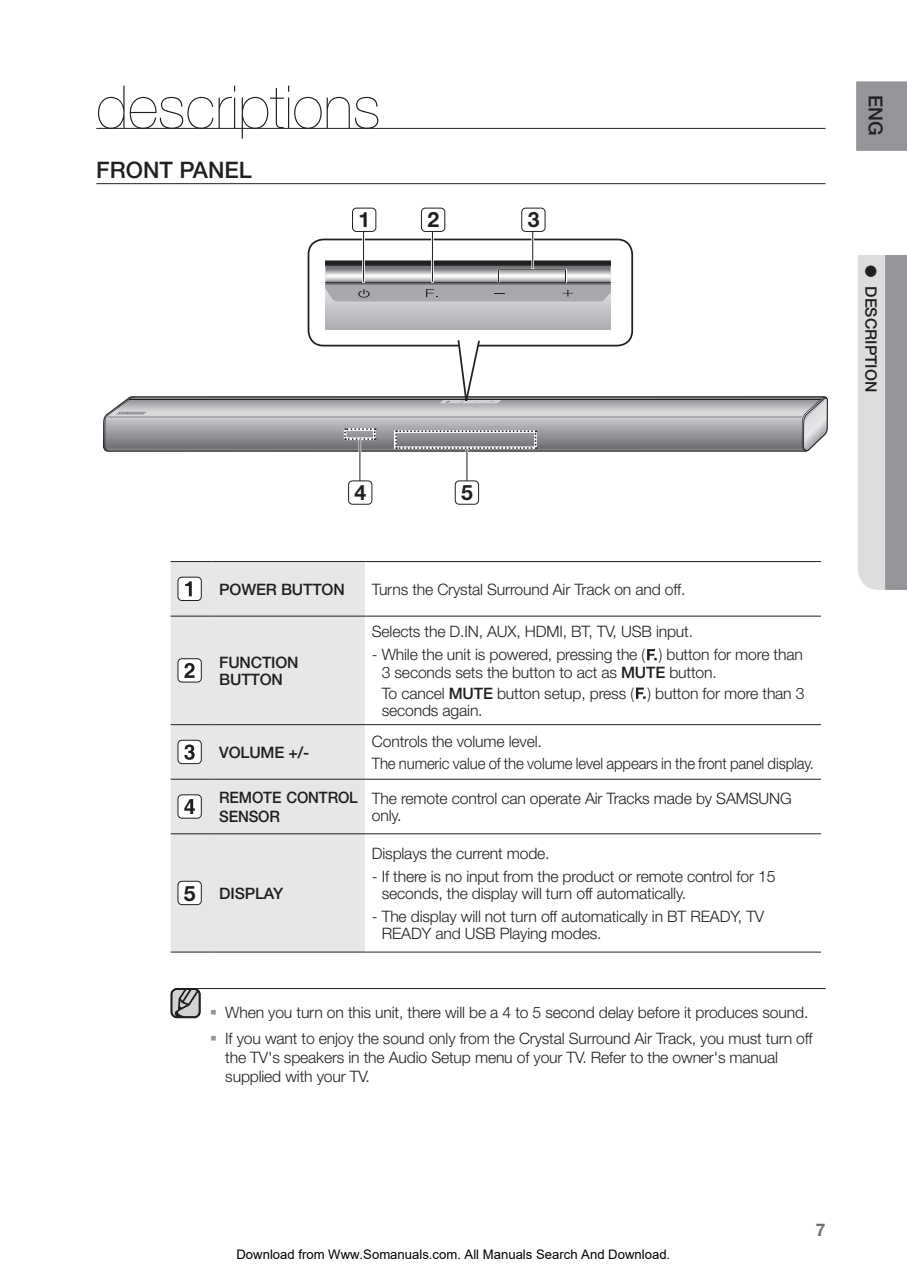
<style>
.page{position:relative;width:907px;height:1279px;background:#fff}
.page>*{position:absolute;margin:0;border:0;box-sizing:border-box;transform-origin:0 0}
.t1{font:59.5px "Helvetica Neue Ultra Light si";color:#231f20}
.t2{font:22.75px "Helvetica Neue Medium si";color:#231f20}
.t3{font:700 21.18px "Helvetica Neue";color:#231f20}
.t4{font:500 19.25px "Helvetica Neue";color:#231f20}
.t5{font:700 17.5px "Helvetica Neue";color:#6c6d70}
.t6{font:15.75px/17.5px "Helvetica Neue Light si";letter-spacing:-.01em;color:#231f20}
.t7{font:15.75px/17.5px "Helvetica Neue Medium si";letter-spacing:-.01em;color:#231f20}
.t8{font:15.75px "Helvetica Neue Medium si";letter-spacing:-.01em;color:#231f20;scale:.95 1}
.t9{font:500 15.75px "Helvetica Neue";color:#231f20}
.t10{font:13.12px "Arial";color:#000}
.s1{font-family:"Helvetica Neue Medium si"}
.s2{font-family:"Helvetica Neue";font-weight:700;font-size:21.18px}
.s3{font-family:"Arial";font-weight:700;font-size:17.5px;color:#939598}
</style>
<div class="page">
<div style="left:856px;top:81px;width:51px;height:70px;background:#939598"></div>
<svg style="left:858px;top:255px;width:49px;height:335px;background:#bbbdbf"></svg>
<hr style="left:96px;top:183px;width:729px;height:1px;background:#231f20">
<hr style="left:176px;top:988px;width:649px;height:1px;background:#231f20">
<div style="left:308px;top:239px;width:325px;height:107px;border:2px solid #231f20;border-radius:15px"></div>
<svg style="left:326px;top:261px;width:284px;height:69px;background:#a8a8ab"></svg>
<hr style="left:362px;top:208px;width:3px;height:75px;background:#fff">
<hr style="left:363px;top:208px;width:1px;height:74px;background:#231f20">
<div style="left:352px;top:208px;width:24px;height:23px;background:#fff;border-radius:4px"></div>
<div style="left:352px;top:208px;width:24px;height:24px;border:1px solid #231f20;border-radius:4px"></div>
<hr style="left:431px;top:208px;width:3px;height:75px;background:#fff">
<hr style="left:432px;top:208px;width:1px;height:74px;background:#231f20">
<div style="left:421px;top:208px;width:24px;height:23px;background:#fff;border-radius:4px"></div>
<div style="left:421px;top:208px;width:24px;height:24px;border:1px solid #231f20;border-radius:4px"></div>
<hr style="left:531px;top:209px;width:3px;height:60px;background:#fff">
<hr style="left:532px;top:209px;width:1px;height:59px;background:#231f20">
<div style="left:522px;top:208px;width:23px;height:23px;background:#fff;border-radius:4px"></div>
<div style="left:521px;top:208px;width:24px;height:24px;border:1px solid #231f20;border-radius:4px"></div>
<div style="left:498px;top:269px;width:68px;height:14px;border:1px solid #231f20"></div>
<hr style="left:466px;top:449px;width:1px;height:48px;background:#231f20">
<div style="left:455px;top:481px;width:24px;height:23px;background:#fff;border-radius:4px"></div>
<div style="left:455px;top:481px;width:24px;height:23px;border:1px solid #231f20;border-radius:4px"></div>
<svg style="left:103px;top:338px;width:725px;height:114px"></svg>
<hr style="left:359px;top:439px;width:2px;height:59px;background:#fff">
<hr style="left:359px;top:439px;width:1px;height:58px;background:#231f20">
<div style="left:349px;top:481px;width:23px;height:23px;background:#fff;border-radius:4px"></div>
<div style="left:348px;top:481px;width:24px;height:23px;border:1px solid #231f20;border-radius:4px"></div>
<div style="left:171px;top:562px;width:194px;height:390px;background:#e6e7e9"></div>
<hr style="left:171px;top:561px;width:41px;height:1px;background:#231f20">
<hr style="left:212px;top:561px;width:153px;height:1px;background:#231f20">
<hr style="left:365px;top:561px;width:456px;height:1px;background:#231f20">
<hr style="left:171px;top:616px;width:41px;height:1px;background:#231f20">
<hr style="left:171px;top:724px;width:41px;height:1px;background:#231f20">
<hr style="left:212px;top:724px;width:153px;height:1px;background:#231f20">
<hr style="left:171px;top:779px;width:41px;height:1px;background:#231f20">
<hr style="left:212px;top:779px;width:153px;height:1px;background:#231f20">
<hr style="left:171px;top:833px;width:41px;height:1px;background:#231f20">
<hr style="left:212px;top:833px;width:153px;height:1px;background:#231f20">
<hr style="left:365px;top:833px;width:456px;height:1px;background:#231f20">
<hr style="left:171px;top:952px;width:41px;height:1px;background:#231f20">
<hr style="left:212px;top:952px;width:153px;height:1px;background:#231f20">
<hr style="left:212px;top:616px;width:153px;height:1px;background:#231f20">
<hr style="left:365px;top:616px;width:456px;height:1px;background:#231f20">
<hr style="left:365px;top:724px;width:456px;height:1px;background:#231f20">
<hr style="left:365px;top:779px;width:456px;height:1px;background:#231f20">
<hr style="left:365px;top:952px;width:456px;height:1px;background:#231f20">
<div style="left:178px;top:577px;width:23px;height:23px;background:#fff;border-radius:4px"></div>
<div style="left:178px;top:577px;width:24px;height:24px;border:1px solid #231f20;border-radius:4px"></div>
<svg style="left:185px;top:581px;width:7px;height:15px"></svg>
<div style="left:178px;top:659px;width:23px;height:23px;background:#fff;border-radius:4px"></div>
<div style="left:178px;top:658px;width:24px;height:24px;border:1px solid #231f20;border-radius:4px"></div>
<svg style="left:184px;top:663px;width:11px;height:15px"></svg>
<svg style="left:647px;top:649px;width:10px;height:11px"></svg>
<svg style="left:636px;top:688px;width:10px;height:11px"></svg>
<div style="left:178px;top:740px;width:23px;height:24px;background:#fff;border-radius:4px"></div>
<div style="left:178px;top:740px;width:24px;height:24px;border:1px solid #231f20;border-radius:4px"></div>
<svg style="left:184px;top:744px;width:11px;height:16px"></svg>
<div style="left:178px;top:795px;width:23px;height:23px;background:#fff;border-radius:4px"></div>
<div style="left:178px;top:795px;width:24px;height:23px;border:1px solid #231f20;border-radius:4px"></div>
<svg style="left:184px;top:799px;width:11px;height:15px"></svg>
<div style="left:178px;top:881px;width:23px;height:24px;background:#fff;border-radius:4px"></div>
<div style="left:178px;top:881px;width:24px;height:24px;border:1px solid #231f20;border-radius:4px"></div>
<svg style="left:170px;top:988px;width:31px;height:31px"></svg>
<hr style="left:96px;top:128px;width:729px;height:1px;background:#231f20">
<h1 class="t1" style="left:96px;top:73px;width:286px">descriptions</h1>
<h2 class="t2" style="left:96px;top:157px;width:149px">FRONT PANEL</h2>
<h3 class="t3" style="left:359px;top:207px;width:13px">1</h3>
<h3 class="t3" style="left:427px;top:207px;width:13px">2</h3>
<h3 class="t3" style="left:528px;top:207px;width:13px">3</h3>
<h3 class="t3" style="left:355px;top:480px;width:13px">4</h3>
<h3 class="t3" style="left:461px;top:480px;width:13px">5</h3>
<p class="t7" style="left:219px;top:580px;width:125px">POWER BUTTON</p>
<p class="t6" style="left:372px;top:580px;width:315px">Turns the Crystal Surround Air Track on and off.</p>
<p class="t7" style="left:219px;top:653px;width:30px">FUNCTI</p>
<p class="t7" style="left:219px;top:653px;width:79px;text-indent:56px">ON<br>BUTTON</p>
<p class="t6" style="left:372px;top:622px;width:323px">Selects the D.IN, AUX, HDMI, BT, TV, USB input.</p>
<p class="t6" style="left:382px;top:646px;width:423px;text-indent:-10px">- While the unit is powered, pressing the ( ) button for more than<br>3 seconds sets the button to act as <span class="s1">MUTE</span> button.</p>
<p class="t6" style="left:382px;top:684px;width:424px">To cancel <span class="s1">MUTE</span> button setup, press ( ) button for more than 3 seconds again.</p>
<p class="t7" style="left:219px;top:744px;width:92px">VOLUME +/-</p>
<p class="t6" style="left:372px;top:731px;width:444px;line-height:21.3px">Controls the volume level.<br>The numeric value of the volume level appears in the front panel display.</p>
<p class="t8" style="left:219px;top:788px;width:105px">REMOTE CONTR</p>
<p class="t8" style="left:338px;top:788px;width:22px">OL</p>
<p class="t8" style="left:219px;top:807px;width:64px">SENSOR</p>
<p class="t6" style="left:372px;top:789px;width:421px">The remote control can operate Air Tracks made by SAMSUNG only.</p>
<p class="t7" style="left:184px;top:885px;width:91px"><span class="s2">5</span> DISPLAY</p>
<p class="t6" style="left:372px;top:844px;width:179px">Displays the current mode.</p>
<p class="t6" style="left:382px;top:867px;width:395px;text-indent:-10px">- If there is no input from the product or remote control for 15 seconds, the display will turn off automatically.</p>
<p class="t6" style="left:382px;top:907px;width:384px;text-indent:-10px">- The display will not turn off automatically in BT READY, TV<br>READY and USB Playing modes.</p>
<p class="t6" style="left:210px;top:1003px;width:599px"><span class="s3">▪</span> When you turn on this unit, there will be a 4 to 5 second delay before it produces sound.</p>
<p class="t6" style="left:225px;top:1029px;width:589px;line-height:18.9px;text-indent:-15px"><span class="s3">▪</span> If you want to enjoy the sound only from the Crystal Surround Air Track, you must turn off the TV's speakers in the Audio Setup menu of your TV. Refer to the owner's manual supplied with your TV.</p>
<p class="t4" style="left:887px;top:95px;width:42px;rotate:90deg">EnG</p>
<p class="t9" style="left:880px;top:265px;width:129px;rotate:90deg">● Description</p>
<p class="t10" style="left:236px;top:1247px;width:435px">Download from Www.Somanuals.com. All Manuals Search And Download.</p>
<p class="t5" style="left:816px;top:1219px;width:11px">7</p>
</div>
